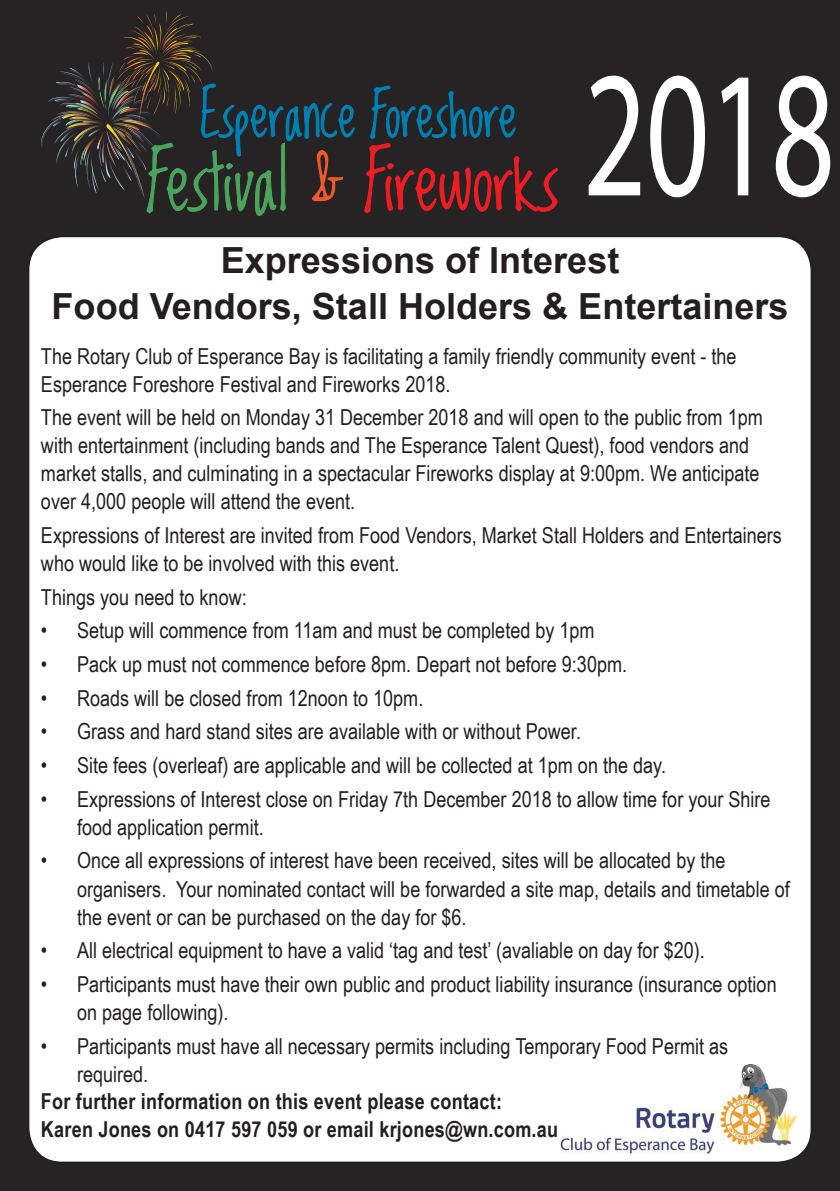
<style>
.page{position:relative;width:840px;height:1191px;background:#fff}
.page>*{position:absolute;margin:0;border:0;box-sizing:border-box;transform-origin:0 0}
.t1{font:181px "Myriad Pro";color:#fff;scale:.68 1}
.t2{font:700 36px "Arial";color:#231f20}
.t3{font:22px/28px "Arial Narrow";color:#231f20}
.t4{font:700 22px/28px "Arial Narrow";letter-spacing:.01em;color:#231f20}
</style>
<div class="page">
<div style="left:0;top:0;width:839px;height:1191px;background:#262324"></div>
<div style="left:28px;top:236px;width:783px;height:926px;background:#fff;border-radius:34px"></div>
<img style="left:560px;top:1064px;width:237px;height:89px">
<svg style="left:41px;top:11px;width:313px;height:205px"></svg>
<svg style="left:364px;top:85px;width:193px;height:128px"></svg>
<p class="t1" style="left:582px;top:23px;width:371px">2018</p>
<p class="t2" style="left:221px;top:235px;width:400px">Expressions of Interest</p>
<p class="t2" style="left:52px;top:280px;width:738px">Food Vendors, Stall Holders &amp; Entertainers</p>
<p class="t3" style="left:41px;top:341px;width:696px">The Rotary Club of Esperance Bay is facilitating a family friendly community event - the<br>Esperance Foreshore Festival and Fireworks 2018.</p>
<p class="t3" style="left:41px;top:403px;width:723px">The event will be held on Monday 31 December 2018 and will open to the public from 1pm with entertainment (including bands and The Esperance Talent Quest), food vendors and market stalls, and culminating in a spectacular Fireworks display at 9:00pm. We anticipate over 4,000 people will attend the event.</p>
<p class="t3" style="left:41px;top:520px;width:742px">Expressions of Interest are invited from Food Vendors, Market Stall Holders and Entertainers who would like to be involved with this event.</p>
<p class="t3" style="left:41px;top:582px;width:207px">Things you need to know:</p>
<p class="t3" style="left:41px;top:616px;width:555px">• Setup will commence from 11am and must be completed by 1pm</p>
<p class="t3" style="left:41px;top:649px;width:587px">• Pack up must not commence before 8pm. Depart not before 9:30pm.</p>
<p class="t3" style="left:41px;top:683px;width:383px">• Roads will be closed from 12noon to 10pm.</p>
<p class="t3" style="left:41px;top:717px;width:541px">• Grass and hard stand sites are available with or without Power.</p>
<p class="t3" style="left:41px;top:750px;width:626px">• Site fees (overleaf) are applicable and will be collected at 1pm on the day.</p>
<p class="t3" style="left:77px;top:784px;width:694px;text-indent:-36px">• Expressions of Interest close on Friday 7th December 2018 to allow time for your Shire food application permit.</p>
<p class="t3" style="left:77px;top:846px;width:714px;text-indent:-36px">• Once all expressions of interest have been received, sites will be allocated by the organisers. Your nominated contact will be forwarded a site map, details and timetable of the event or can be purchased on the day for $6.</p>
<p class="t3" style="left:41px;top:935px;width:665px">• All electrical equipment to have a valid ‘tag and test’ (avaliable on day for $20).</p>
<p class="t3" style="left:77px;top:969px;width:700px;text-indent:-36px">• Participants must have their own public and product liability insurance (insurance option on page following).</p>
<p class="t3" style="left:77px;top:1031px;width:652px;text-indent:-36px">• Participants must have all necessary permits including Temporary Food Permit as required.</p>
<p class="t4" style="left:41px;top:1086px;width:518px">For further information on this event please contact:<br>Karen Jones on 0417 597 059 or email krjones@wn.com.au</p>
</div>
